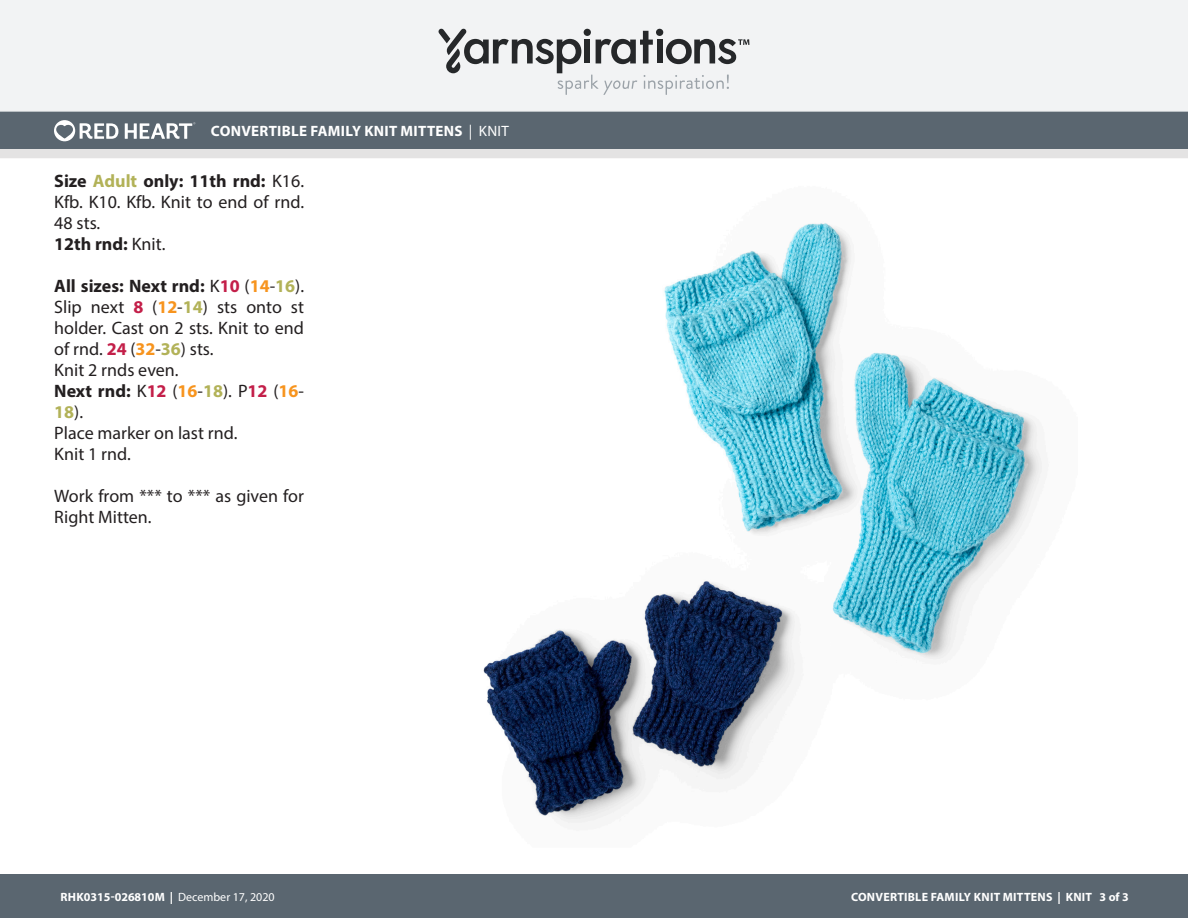
<style>
.page{position:relative;width:1188px;height:918px;background:#fff}
.page>*{position:absolute;margin:0;border:0;box-sizing:border-box;transform-origin:0 0}
.Body_Color_coded_siz{font:18px/21px "Myriad Pro";color:#231f20;text-align:justify}
.Body_Color_coded_siz-2{font:700 18px "Myriad Pro";color:#231f20}
.t1{font:700 15px "Myriad Pro";letter-spacing:.02em;color:#fff}
.t2{font:700 12px "Myriad Pro";letter-spacing:.02em;color:#fff}
.t3{font:700 12px "Myriad Pro";color:#fff}
.s1{font-weight:400}
.s2{font-weight:700}
.s3{font-weight:700;color:#b2b258}
.s4{font-weight:700;color:#c31f49}
.s5{font-weight:700;color:#f7941e}
</style>
<div class="page">
<div style="left:0;top:875px;width:1188px;height:43px;background:#5a6670"></div>
<div style="left:0;top:149px;width:1188px;height:9px;background:#e4e3e3"></div>
<div style="left:0;top:111px;width:1188px;height:38px;background:#5a6670"></div>
<div style="left:0;top:0;width:1188px;height:112px;background:#f2f3f4"></div>
<svg style="left:438px;top:29px;width:311px;height:66px"></svg>
<svg style="left:54px;top:120px;width:64px;height:21px"></svg>
<svg style="left:125px;top:122px;width:70px;height:17px"></svg>
<img style="left:483px;top:223px;width:559px;height:601px">
<p class="t1" style="left:211px;top:121px;width:299px">CONVERTIBLE FAMILY KNIT MITTENS <span class="s1">| KNIT</span></p>
<p class="Body_Color_coded_siz" style="left:54px;top:170px;width:251px"><span class="s2">Size</span> <span class="s3">Adult</span> <span class="s2">only: 11th rnd:</span> K16.<br>Kfb. K10. Kfb. Knit to end of rnd.<br>48 sts.</p>
<p class="Body_Color_coded_siz-2" style="left:54px;top:232px;width:113px">12th rnd: <span class="s1">Knit.</span></p>
<p class="Body_Color_coded_siz" style="left:54px;top:275px;width:251px"><span class="s2">All sizes: Next rnd:</span> K<span class="s4">10</span> (<span class="s5">14</span>-<span class="s3">16</span>).<br>Slip next <span class="s4">8</span> (<span class="s5">12</span>-<span class="s3">14</span>) sts onto st holder. Cast on 2 sts. Knit to end of rnd. <span class="s4">24</span> (<span class="s5">32</span>-<span class="s3">36</span>) sts.</p>
<p class="Body_Color_coded_siz" style="left:54px;top:359px;width:126px">Knit 2 rnds even.</p>
<p class="Body_Color_coded_siz" style="left:54px;top:380px;width:251px"><span class="s2">Next rnd:</span> K<span class="s4">12</span> (<span class="s5">16</span>-<span class="s3">18</span>). P<span class="s4">12</span> (<span class="s5">16</span>-<br><span class="s3">18</span>).</p>
<p class="Body_Color_coded_siz" style="left:54px;top:422px;width:185px">Place marker on last rnd.</p>
<p class="Body_Color_coded_siz" style="left:54px;top:443px;width:78px">Knit 1 rnd.</p>
<p class="Body_Color_coded_siz" style="left:54px;top:485px;width:251px">Work from *** to *** as given for<br>Right Mitten.</p>
<p class="t3" style="left:61px;top:889px;width:216px">RHK0315-026810M | <span class="s1">December 17, 2020</span></p>
<p class="t2" style="left:851px;top:889px;width:279px">CONVERTIBLE FAMILY KNIT MITTENS | KNIT 3 of 3</p>
</div>
